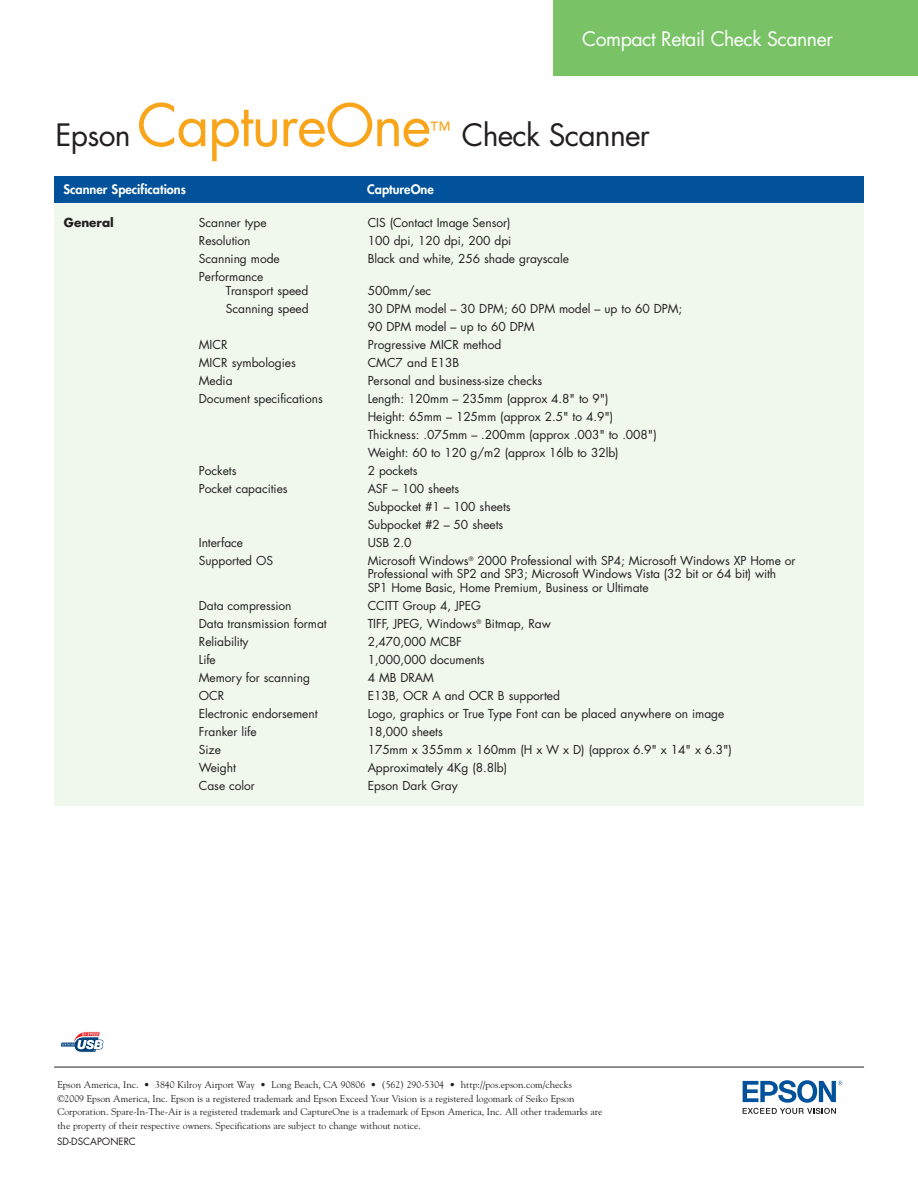
<style>
.page{position:relative;width:918px;height:1188px;background:#fff}
.page>*{position:absolute;margin:0;border:0;box-sizing:border-box;transform-origin:0 0}
.t1{font:57px "Futura";letter-spacing:-.025em;color:#f9a51b}
.t2{font:30px "Futura";letter-spacing:-.025em;color:#231f20}
.back_product_descrip{font:19.5px "Futura";letter-spacing:-.025em;color:#fff}
.t3{font:800 12.75px "Futura";color:#fff}
.chart_text{font:12px/13.5px "Futura";letter-spacing:-.005em;color:#231f20}
.chart_text-2{font:700 12px "Futura";color:#231f20}
.back_mousetype{font:9.75px/13.5px "Goudy";color:#231f20}
.t4{font:9.75px "Futura";color:#231f20}
.s1{font-size:30px;color:#231f20}
</style>
<div class="page">
<div style="left:554px;top:0;width:364px;height:76px;background:#79c366"></div>
<hr style="left:54px;top:1067px;width:810px;height:1px;background:#231f20">
<div style="left:54px;top:203px;width:810px;height:603px;background:#f0f7ed"></div>
<div style="left:54px;top:176px;width:810px;height:27px;background:#01529a"></div>
<svg style="left:60px;top:1031px;width:44px;height:22px"></svg>
<svg style="left:743px;top:1080px;width:100px;height:34px"></svg>
<p class="back_product_descrip" style="left:582px;top:25px;width:252px">Compact Retail Check Scanner</p>
<p class="t1" style="left:56px;top:86px;width:377px"><span class="s1">Epson</span> CaptureOne</p>
<p class="t2" style="left:430px;top:115px;width:222px"><sup>™</sup> Check Scanner</p>
<p class="t3" style="left:63px;top:181px;width:124px">Scanner Specifications</p>
<p class="t3" style="left:367px;top:181px;width:68px">CaptureOne</p>
<p class="chart_text-2" style="left:64px;top:214px;width:51px">General</p>
<p class="chart_text" style="left:199px;top:216px;width:69px">Scanner type</p>
<p class="chart_text" style="left:368px;top:216px;width:144px">CIS (Contact Image Sensor)</p>
<p class="chart_text" style="left:199px;top:234px;width:53px">Resolution</p>
<p class="chart_text" style="left:368px;top:234px;width:145px">100 dpi, 120 dpi, 200 dpi</p>
<p class="chart_text" style="left:199px;top:252px;width:82px">Scanning mode</p>
<p class="chart_text" style="left:368px;top:252px;width:203px">Black and white, 256 shade grayscale</p>
<p class="chart_text" style="left:226px;top:270px;width:84px;text-indent:-27px">Performance<br>Transport speed</p>
<p class="chart_text" style="left:368px;top:283px;width:65px">500mm/sec</p>
<p class="chart_text" style="left:226px;top:301px;width:84px">Scanning speed</p>
<p class="chart_text" style="left:368px;top:301px;width:316px">30 DPM model – 30 DPM; 60 DPM model – up to 60 DPM;</p>
<p class="chart_text" style="left:368px;top:319px;width:168px">90 DPM model – up to 60 DPM</p>
<p class="chart_text" style="left:199px;top:337px;width:30px">MICR</p>
<p class="chart_text" style="left:368px;top:337px;width:135px">Progressive MICR method</p>
<p class="chart_text" style="left:199px;top:355px;width:99px">MICR symbologies</p>
<p class="chart_text" style="left:368px;top:355px;width:93px">CMC7 and E13B</p>
<p class="chart_text" style="left:199px;top:373px;width:35px">Media</p>
<p class="chart_text" style="left:368px;top:373px;width:176px">Personal and business-size checks</p>
<p class="chart_text" style="left:199px;top:391px;width:125px">Document specifications</p>
<p class="chart_text" style="left:368px;top:391px;width:243px">Length: 120mm – 235mm (approx 4.8" to 9")</p>
<p class="chart_text" style="left:368px;top:409px;width:247px">Height: 65mm – 125mm (approx 2.5" to 4.9")</p>
<p class="chart_text" style="left:368px;top:427px;width:291px">Thickness: .075mm – .200mm (approx .003" to .008")</p>
<p class="chart_text" style="left:368px;top:445px;width:252px">Weight: 60 to 120 g/m2 (approx 16lb to 32lb)</p>
<p class="chart_text" style="left:199px;top:463px;width:39px">Pockets</p>
<p class="chart_text" style="left:368px;top:463px;width:51px">2 pockets</p>
<p class="chart_text" style="left:199px;top:481px;width:90px">Pocket capacities</p>
<p class="chart_text" style="left:368px;top:481px;width:93px">ASF – 100 sheets</p>
<p class="chart_text" style="left:368px;top:499px;width:144px">Subpocket #1 – 100 sheets</p>
<p class="chart_text" style="left:368px;top:517px;width:137px">Subpocket #2 – 50 sheets</p>
<p class="chart_text" style="left:199px;top:535px;width:46px">Interface</p>
<p class="chart_text" style="left:368px;top:535px;width:45px">USB 2.0</p>
<p class="chart_text" style="left:199px;top:553px;width:76px">Supported OS</p>
<p class="chart_text" style="left:368px;top:553px;width:429px">Microsoft Windows<sup>®</sup> 2000 Professional with SP4; Microsoft Windows XP Home or<br>Professional with SP2 and SP3; Microsoft Windows Vista (32 bit or 64 bit) with<br>SP1 Home Basic, Home Premium, Business or Ultimate</p>
<p class="chart_text" style="left:199px;top:598px;width:94px">Data compression</p>
<p class="chart_text" style="left:368px;top:598px;width:115px">CCITT Group 4, JPEG</p>
<p class="chart_text" style="left:199px;top:616px;width:129px">Data transmission format</p>
<p class="chart_text" style="left:368px;top:616px;width:185px">TIFF, JPEG, Windows<sup>®</sup> Bitmap, Raw</p>
<p class="chart_text" style="left:199px;top:634px;width:51px">Reliability</p>
<p class="chart_text" style="left:368px;top:634px;width:96px">2,470,000 MCBF</p>
<p class="chart_text" style="left:199px;top:652px;width:18px">Life</p>
<p class="chart_text" style="left:368px;top:652px;width:119px">1,000,000 documents</p>
<p class="chart_text" style="left:199px;top:670px;width:113px">Memory for scanning</p>
<p class="chart_text" style="left:368px;top:670px;width:68px">4 MB DRAM</p>
<p class="chart_text" style="left:199px;top:688px;width:27px">OCR</p>
<p class="chart_text" style="left:368px;top:688px;width:194px">E13B, OCR A and OCR B supported</p>
<p class="chart_text" style="left:199px;top:706px;width:120px">Electronic endorsement</p>
<p class="chart_text" style="left:368px;top:706px;width:358px">Logo, graphics or True Type Font can be placed anywhere on image</p>
<p class="chart_text" style="left:199px;top:724px;width:59px">Franker life</p>
<p class="chart_text" style="left:368px;top:724px;width:77px">18,000 sheets</p>
<p class="chart_text" style="left:199px;top:742px;width:24px">Size</p>
<p class="chart_text" style="left:368px;top:742px;width:366px">175mm x 355mm x 160mm (H x W x D) (approx 6.9" x 14" x 6.3")</p>
<p class="chart_text" style="left:199px;top:760px;width:39px">Weight</p>
<p class="chart_text" style="left:368px;top:760px;width:141px">Approximately 4Kg (8.8lb)</p>
<p class="chart_text" style="left:199px;top:778px;width:58px">Case color</p>
<p class="chart_text" style="left:368px;top:778px;width:91px">Epson Dark Gray</p>
<p class="back_mousetype" style="left:57px;top:1078px;width:516px">Epson America, Inc. • 3840 Kilroy Airport Way • Long Beach, CA 90806 • (562) 290-5304 • http://pos.epson.com/checks</p>
<p class="back_mousetype" style="left:57px;top:1092px;width:547px">©2009 Epson America, Inc. Epson is a registered trademark and Epson Exceed Your Vision is a registered logomark of Seiko Epson<br>Corporation. Spare-In-The-Air is a registered trademark and CaptureOne is a trademark of Epson America, Inc. All other trademarks are the property of their respective owners. Specifications are subject to change without notice.</p>
<p class="t4" style="left:57px;top:1135px;width:80px">SD-DSCAPONERC</p>
</div>
